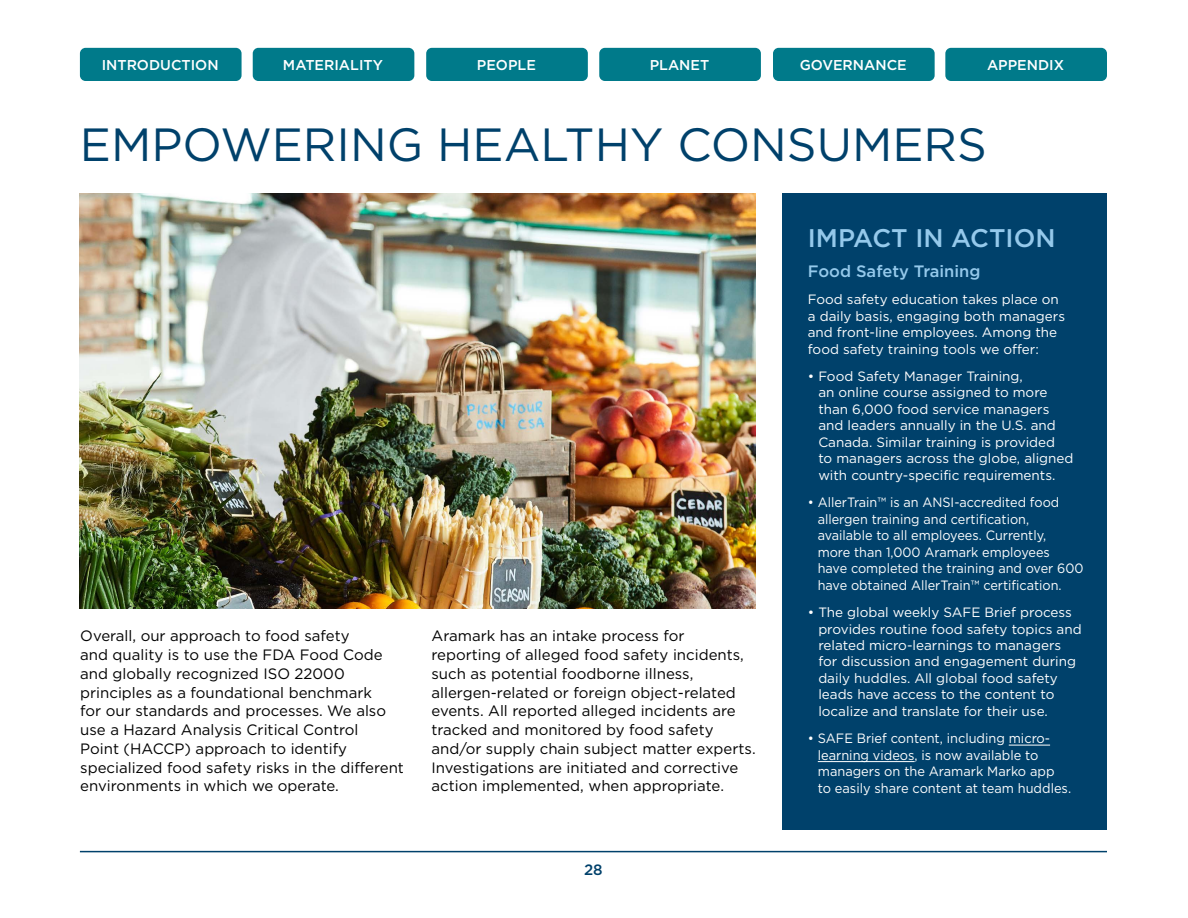
<style>
.page{position:relative;width:1188px;height:918px;background:#fff}
.page>*{position:absolute;margin:0;border:0;box-sizing:border-box;transform-origin:0 0}
.t1{font:46.5px "Gotham HTF";color:#00416b}
.t2{font:500 25.5px "Gotham HTF";color:#95c9eb}
.t3{font:500 16.5px "Gotham HTF";color:#95c9eb}
.t4{font:15px/18.8px "Gotham HTF";color:#000}
.t5{font:500 15px "Gotham HTF";color:#00416b}
.t6{font:500 14.25px "Gotham HTF";color:#fff}
.t7{font:13.5px/16.5px "Gotham HTF";color:#fff}
.t8{font:13.5px/16.5px "Gotham HTF";color:#fff;scale:.94 1}
.t9{font:13.5px/16.5px "Gotham HTF";color:#fff;scale:.95 1}
</style>
<div class="page">
<hr style="left:80px;top:851px;width:1027px;height:1px;background:#00416b">
<div style="left:80px;top:48px;width:162px;height:33px;background:#007a8a;border-radius:6px"></div>
<div style="left:253px;top:48px;width:161px;height:33px;background:#007a8a;border-radius:6px"></div>
<div style="left:426px;top:48px;width:162px;height:33px;background:#007a8a;border-radius:6px"></div>
<div style="left:599px;top:48px;width:162px;height:33px;background:#007a8a;border-radius:6px"></div>
<div style="left:773px;top:48px;width:162px;height:33px;background:#007a8a;border-radius:6px"></div>
<div style="left:945px;top:48px;width:162px;height:33px;background:#007a8a;border-radius:6px"></div>
<div style="left:783px;top:193px;width:324px;height:636px;background:#00416b"></div>
<hr style="left:1009px;top:745px;width:41px;height:1px;background:#fff">
<hr style="left:818px;top:761px;width:97px;height:1px;background:#fff">
<img style="left:80px;top:193px;width:676px;height:416px">
<p class="t6" style="left:102px;top:56px;width:118px">INTRODUCTION</p>
<p class="t6" style="left:283px;top:56px;width:101px">MATERIALITY</p>
<p class="t6" style="left:477px;top:56px;width:61px">PEOPLE</p>
<p class="t6" style="left:650px;top:56px;width:61px">PLANET</p>
<p class="t6" style="left:800px;top:56px;width:109px">GOVERNANCE</p>
<p class="t6" style="left:987px;top:56px;width:79px">APPENDIX</p>
<h1 class="t1" style="left:80px;top:119px;width:909px">EMPOWERING HEALTHY CONSUMERS</h1>
<p class="t4" style="left:80px;top:626px;width:325px">Overall, our approach to food safety<br>and quality is to use the FDA Food Code and globally recognized ISO 22000 principles as a foundational benchmark<br>for our standards and processes. We also use a Hazard Analysis Critical Control<br>Point (HACCP) approach to identify specialized food safety risks in the different environments in which we operate.</p>
<p class="t4" style="left:432px;top:626px;width:326px">Aramark has an intake process for reporting of alleged food safety incidents, such as potential foodborne illness, allergen-related or foreign object-related events. All reported alleged incidents are tracked and monitored by food safety and/or supply chain subject matter experts.<br>Investigations are initiated and corrective action implemented, when appropriate.</p>
<p class="t5" style="left:584px;top:861px;width:20px">28</p>
<h2 class="t2" style="left:808px;top:223px;width:249px">IMPACT IN ACTION</h2>
<p class="t3" style="left:808px;top:262px;width:174px">Food Safety Training</p>
<p class="t7" style="left:808px;top:291px;width:259px">Food safety education takes place on a daily basis, engaging both managers and front-line employees. Among the food safety training tools we offer:</p>
<p class="t7" style="left:818px;top:368px;width:257px;text-indent:-11px">• Food Safety Manager Training,<br>an online course assigned to more than 6,000 food service managers and leaders annually in the U.S. and Canada. Similar training is provided<br>to managers across the globe, aligned with country-specific requirements.</p>
<p class="t8" style="left:818px;top:494px;width:284px;text-indent:-10px">• AllerTrain™ is an ANSI-accredited food allergen training and certification, available to all employees. Currently,<br>more than 1,000 Aramark employees<br>have completed the training and over 600 have obtained AllerTrain™ certification.</p>
<p class="t7" style="left:818px;top:604px;width:265px;text-indent:-11px">• The global weekly SAFE Brief process provides routine food safety topics and related micro-learnings to managers for discussion and engagement during daily huddles. All global food safety leads have access to the content to localize and translate for their use.</p>
<p class="t9" style="left:818px;top:730px;width:268px;text-indent:-10px">• SAFE Brief content, including micro&shy;learning videos, is now available to managers on the Aramark Marko app to easily share content at team huddles.</p>
</div>
